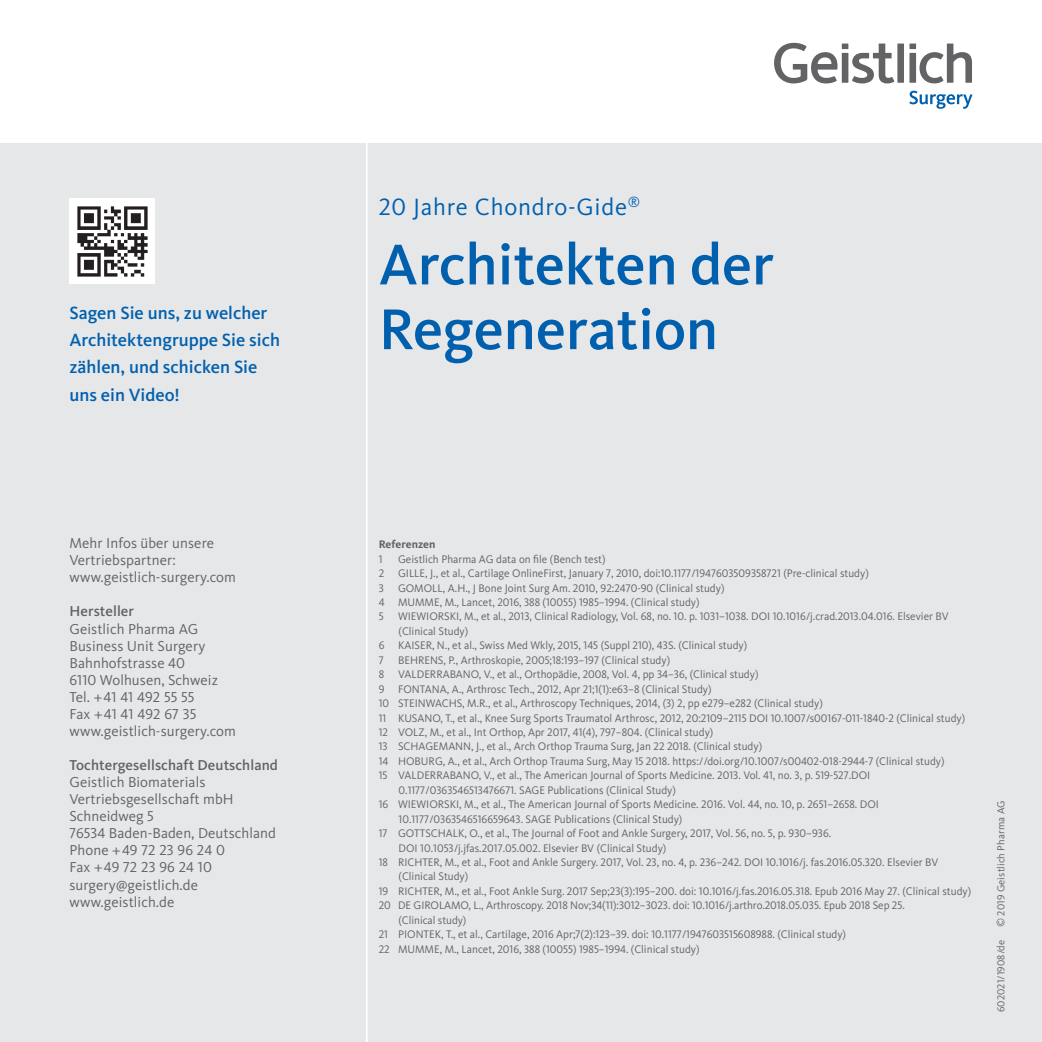
<style>
.page{position:relative;width:1042px;height:1042px;background:#fff}
.page>*{position:absolute;margin:0;border:0;box-sizing:border-box;transform-origin:0 0}
.t1{font:500 59.5px/64.8px "Kievit Pro";letter-spacing:-.005em;color:#0160ae}
.t2{font:24.5px "Kievit Pro";letter-spacing:.03em;color:#0160ae}
.t3{font:500 18.38px/27.3px "Kievit Pro";color:#0160ae}
.t4{font:14.88px/17px "Kievit Pro";letter-spacing:.005em;color:#636366}
.t5{font:500 14.88px "Kievit Pro";letter-spacing:.005em;color:#636366}
.t6{font:11.38px/14.3px "Kievit Pro";color:#636366}
.t7{font:700 11.38px "Kievit Pro";letter-spacing:.005em;color:#636366}
.t8{font:10.5px "Kievit Pro";letter-spacing:.01em;color:#636366}
</style>
<div class="page">
<div style="left:0;top:143px;width:1042px;height:899px;background:#e6e7e9"></div>
<svg style="left:909px;top:91px;width:63px;height:18px"></svg>
<div style="left:897px;top:44px;width:7px;height:39px;background:#636366"></div>
<svg style="left:774px;top:43px;width:120px;height:40px"></svg>
<svg style="left:909px;top:44px;width:63px;height:39px"></svg>
<hr style="left:366px;top:143px;width:2px;height:899px;background:#fff">
<div style="left:70px;top:198px;width:85px;height:86px;background:#fff"></div>
<img style="left:77px;top:206px;width:71px;height:71px">
<h3 class="t3" style="left:69px;top:299px;width:212px">Sagen Sie uns, zu welcher<br>Architektengruppe Sie sich zählen, und schicken Sie uns ein Video!</h3>
<h3 class="t4" style="left:69px;top:534px;width:168px">Mehr Infos über unsere<br>Vertriebspartner: www.geistlich-surgery.com</h3>
<h3 class="t5" style="left:69px;top:602px;width:66px">Hersteller</h3>
<h3 class="t4" style="left:69px;top:620px;width:168px">Geistlich Pharma AG<br>Business Unit Surgery<br>Bahnhofstrasse 40<br>6110 Wolhusen, Schweiz<br>Tel. +41 41 492 55 55<br>Fax +41 41 492 67 35 www.geistlich-surgery.com</h3>
<h3 class="t5" style="left:69px;top:756px;width:210px">Tochtergesellschaft Deutschland</h3>
<h3 class="t4" style="left:69px;top:773px;width:208px">Geistlich Biomaterials<br>Vertriebsgesellschaft mbH<br>Schneidweg 5<br>76534 Baden-Baden, Deutschland<br>Phone +49 72 23 96 24 0<br>Fax +49 72 23 96 24 10 surgery@geistlich.de www.geistlich.de</h3>
<h2 class="t2" style="left:379px;top:192px;width:263px">20 Jahre Chondro-Gide<sup>®</sup></h2>
<h1 class="t1" style="left:379px;top:231px;width:397px">Architekten der<br>Regeneration</h1>
<p class="t7" style="left:379px;top:537px;width:58px">Referenzen</p>
<p class="t6" style="left:379px;top:551px;width:5px">1</p>
<p class="t6" style="left:379px;top:551px;width:491px;text-indent:19px">Geistlich Pharma AG data on file (Bench test)<br>2 GILLE, J., et al., Cartilage OnlineFirst, January 7, 2010, doi:10.1177/1947603509358721 (Pre-clinical study)<br>3 GOMOLL, A.H., J Bone Joint Surg Am. 2010, 92:2470-90 (Clinical study)<br>4 MUMME, M., Lancet, 2016, 388 (10055) 1985–1994. (Clinical study)<br>5</p>
<p class="t6" style="left:398px;top:609px;width:552px">WIEWIORSKI, M., et al., 2013, Clinical Radiology, Vol. 68, no. 10. p. 1031–1038. DOI 10.1016/j.crad.2013.04.016. Elsevier BV</p>
<p class="t6" style="left:399px;top:624px;width:71px">(Clinical Study)</p>
<p class="t6" style="left:379px;top:638px;width:370px">6 KAISER, N., et al., Swiss Med Wkly, 2015, 145 (Suppl 210), 43S. (Clinical study)</p>
<p class="t6" style="left:379px;top:653px;width:6px">7</p>
<p class="t6" style="left:398px;top:653px;width:274px">BEHRENS, P., Arthroskopie, 2005;18:193–197 (Clinical study)</p>
<p class="t6" style="left:379px;top:667px;width:381px">8 VALDERRABANO, V., et al., Orthopädie, 2008, Vol. 4, pp 34–36, (Clinical study)</p>
<p class="t6" style="left:379px;top:681px;width:334px">9 FONTANA, A., Arthrosc Tech., 2012, Apr 21;1(1):e63–8 (Clinical Study)</p>
<p class="t6" style="left:379px;top:696px;width:445px">10 STEINWACHS, M.R., et al., Arthroscopy Techniques, 2014, (3) 2, pp e279–e282 (Clinical study)</p>
<p class="t6" style="left:379px;top:710px;width:588px">11 KUSANO, T., et al., Knee Surg Sports Traumatol Arthrosc, 2012, 20:2109–2115 DOI 10.1007/s00167-011-1840-2 (Clinical study)</p>
<p class="t6" style="left:379px;top:725px;width:336px">12 VOLZ, M., et al., Int Orthop, Apr 2017, 41(4), 797–804. (Clinical study)</p>
<p class="t6" style="left:379px;top:739px;width:385px">13 SCHAGEMANN, J., et al., Arch Orthop Trauma Surg, Jan 22 2018. (Clinical study)</p>
<p class="t6" style="left:379px;top:754px;width:567px">14 HOBURG, A., et al., Arch Orthop Trauma Surg, May 15 2018. https://doi.org/10.1007/s00402-018-2944-7 (Clinical study)</p>
<p class="t6" style="left:379px;top:768px;width:493px">15 VALDERRABANO, V., et al., The American Journal of Sports Medicine. 2013. Vol. 41, no. 3, p. 519-527.DOI</p>
<p class="t6" style="left:399px;top:782px;width:279px">0.1177/0363546513476671. SAGE Publications (Clinical Study)</p>
<p class="t6" style="left:379px;top:797px;width:502px">16 WIEWIORSKI, M., et al., The American Journal of Sports Medicine. 2016. Vol. 44, no. 10, p. 2651–2658. DOI</p>
<p class="t6" style="left:399px;top:811px;width:285px">10.1177/0363546516659643. SAGE Publications (Clinical Study)</p>
<p class="t6" style="left:379px;top:826px;width:454px">17 GOTTSCHALK, O., et al., The Journal of Foot and Ankle Surgery, 2017, Vol. 56, no. 5, p. 930–936.</p>
<p class="t6" style="left:399px;top:840px;width:269px">DOI 10.1053/j.jfas.2017.05.002. Elsevier BV (Clinical Study)</p>
<p class="t6" style="left:379px;top:855px;width:561px">18 RICHTER, M., et al., Foot and Ankle Surgery. 2017, Vol. 23, no. 4, p. 236–242. DOI 10.1016/j. fas.2016.05.320. Elsevier BV</p>
<p class="t6" style="left:399px;top:869px;width:71px">(Clinical Study)</p>
<p class="t6" style="left:379px;top:884px;width:594px">19 RICHTER, M., et al., Foot Ankle Surg. 2017 Sep;23(3):195–200. doi: 10.1016/j.fas.2016.05.318. Epub 2016 May 27. (Clinical study)</p>
<p class="t6" style="left:379px;top:898px;width:527px">20 DE GIROLAMO, L., Arthroscopy. 2018 Nov;34(11):3012–3023. doi: 10.1016/j.arthro.2018.05.035. Epub 2018 Sep 25.</p>
<p class="t6" style="left:399px;top:912px;width:69px">(Clinical study)</p>
<p class="t6" style="left:379px;top:927px;width:469px">21 PIONTEK, T., et al., Cartilage, 2016 Apr;7(2):123–39. doi: 10.1177/1947603515608988. (Clinical study)</p>
<p class="t6" style="left:379px;top:941px;width:322px">22 MUMME, M., Lancet, 2016, 388 (10055) 1985–1994. (Clinical study)</p>
<p class="t8" style="left:995px;top:1012px;width:213px;rotate:-90deg">602021/1908/de © 2019 Geistlich Pharma AG</p>
</div>
